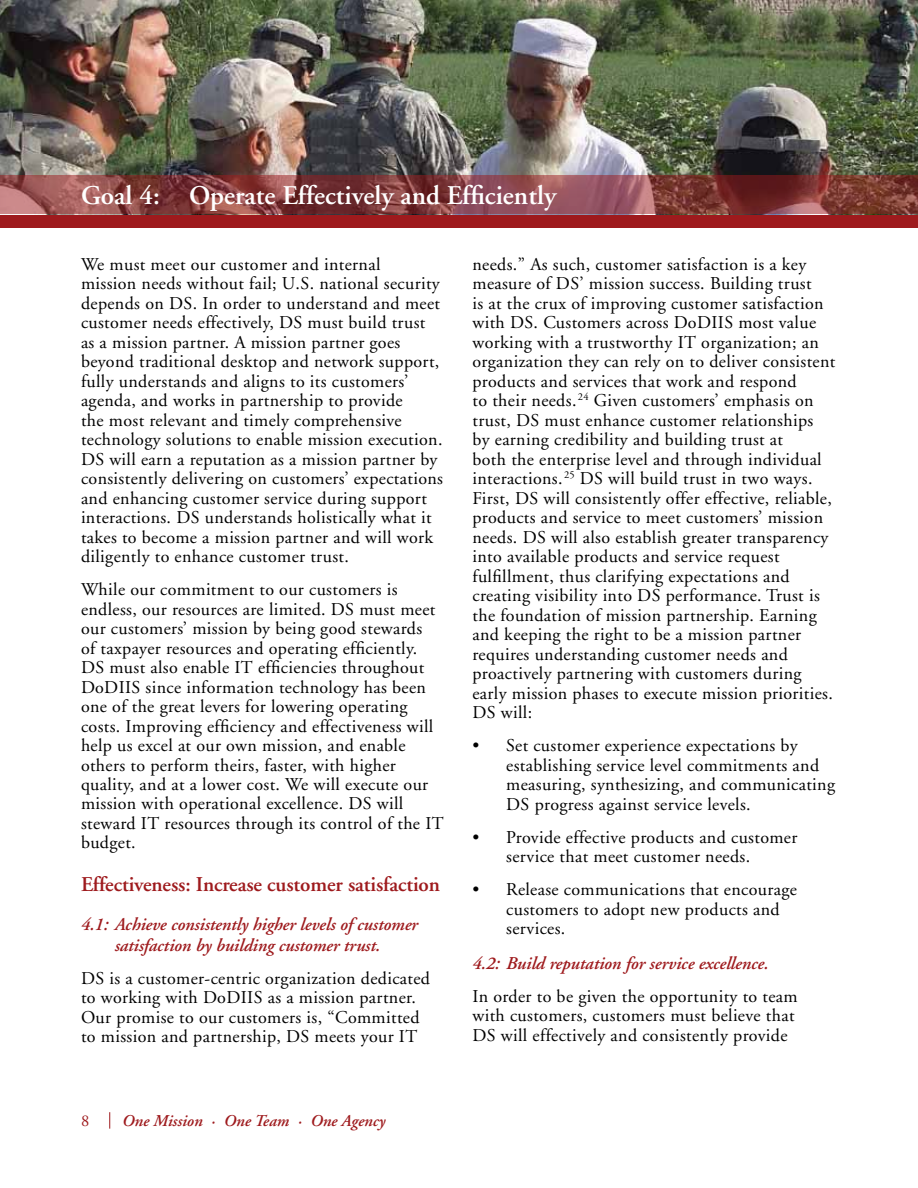
<style>
.page{position:relative;width:918px;height:1188px;background:#fff}
.page>*{position:absolute;margin:0;border:0;box-sizing:border-box;transform-origin:0 0}
.t1{font:600 27px "Adobe Garamond";color:#fff}
.t2{font:600 21px "Adobe Garamond";letter-spacing:-.005em;color:#9e1a1d}
.t3{font:18px/19.5px "Adobe Garamond";letter-spacing:.02em;color:#000}
.t4{font:italic 600 18px/21px "Adobe Garamond";letter-spacing:-.005em;color:#9e1a1d;text-align:center}
.t5{font:italic 600 16.5px "Adobe Garamond";color:#9e1a1d}
.t6{font:16.5px "Adobe Garamond";color:#9e1a1d}
</style>
<div class="page">
<svg style="left:109px;top:1112px;width:1px;height:17px"></svg>
<img style="left:0;top:0;width:918px;height:215px">
<svg style="left:0;top:176px;width:918px;height:38px;background:#874345"></svg>
<div style="left:0;top:215px;width:918px;height:13px;background:#9e1a1d"></div>
<h1 class="t1" style="left:81px;top:181px;width:477px">Goal 4: Operate Effectively and Efficiently</h1>
<p class="t3" style="left:81px;top:255px;width:364px">We must meet our customer and internal<br>mission needs without fail; U.S. national security depends on DS. In order to understand and meet customer needs effectively, DS must build trust as a mission partner. A mission partner goes beyond traditional desktop and network support, fully understands and aligns to its customers’ agenda, and works in partnership to provide<br>the most relevant and timely comprehensive technology solutions to enable mission execution.<br>DS will earn a reputation as a mission partner by consistently delivering on customers’ expectations and enhancing customer service during support interactions. DS understands holistically what it takes to become a mission partner and will work diligently to enhance customer trust.</p>
<p class="t3" style="left:81px;top:580px;width:364px">While our commitment to our customers is endless, our resources are limited. DS must meet our customers’ mission by being good stewards<br>of taxpayer resources and operating efficiently.<br>DS must also enable IT efficiencies throughout DoDIIS since information technology has been one of the great levers for lowering operating costs. Improving efficiency and effectiveness will help us excel at our own mission, and enable others to perform theirs, faster, with higher quality, and at a lower cost. We will execute our mission with operational excellence. DS will steward IT resources through its control of the IT budget.</p>
<p class="t2" style="left:81px;top:873px;width:361px">Effectiveness: Increase customer satisfaction</p>
<p class="t4" style="left:81px;top:914px;width:338px">4.1: Achieve consistently higher levels of customer satisfaction by building customer trust.</p>
<p class="t3" style="left:81px;top:969px;width:351px">DS is a customer-centric organization dedicated to working with DoDIIS as a mission partner.<br>Our promise to our customers is, “Committed to mission and partnership, DS meets your IT</p>
<p class="t6" style="left:81px;top:1112px;width:10px">8</p>
<p class="t5" style="left:122px;top:1112px;width:265px">One Mission · One Team · One Agency</p>
<p class="t3" style="left:472px;top:255px;width:364px">needs.” As such, customer satisfaction is a key measure of DS’ mission success. Building trust<br>is at the crux of improving customer satisfaction with DS. Customers across DoDIIS most value working with a trustworthy IT organization; an organization they can rely on to deliver consistent products and services that work and respond<br>to their needs. <sup>24</sup> Given customers’ emphasis on trust, DS must enhance customer relationships<br>by earning credibility and building trust at<br>both the enterprise level and through individual interactions. <sup>25</sup> DS will build trust in two ways.<br>First, DS will consistently offer effective, reliable, products and service to meet customers’ mission needs. DS will also establish greater transparency into available products and service request fulfillment, thus clarifying expectations and creating visibility into DS performance. Trust is the foundation of mission partnership. Earning and keeping the right to be a mission partner requires understanding customer needs and proactively partnering with customers during early mission phases to execute mission priorities.<br>DS will:</p>
<p class="t3" style="left:506px;top:736px;width:330px;text-indent:-34px">• Set customer experience expectations by establishing service level commitments and measuring, synthesizing, and communicating DS progress against service levels.</p>
<p class="t3" style="left:506px;top:828px;width:293px;text-indent:-34px">• Provide effective products and customer service that meet customer needs.</p>
<p class="t3" style="left:506px;top:880px;width:292px;text-indent:-34px">• Release communications that encourage customers to adopt new products and services.</p>
<p class="t4" style="left:472px;top:953px;width:298px">4.2: Build reputation for service excellence.</p>
<p class="t3" style="left:472px;top:987px;width:327px">In order to be given the opportunity to team with customers, customers must believe that<br>DS will effectively and consistently provide</p>
</div>
